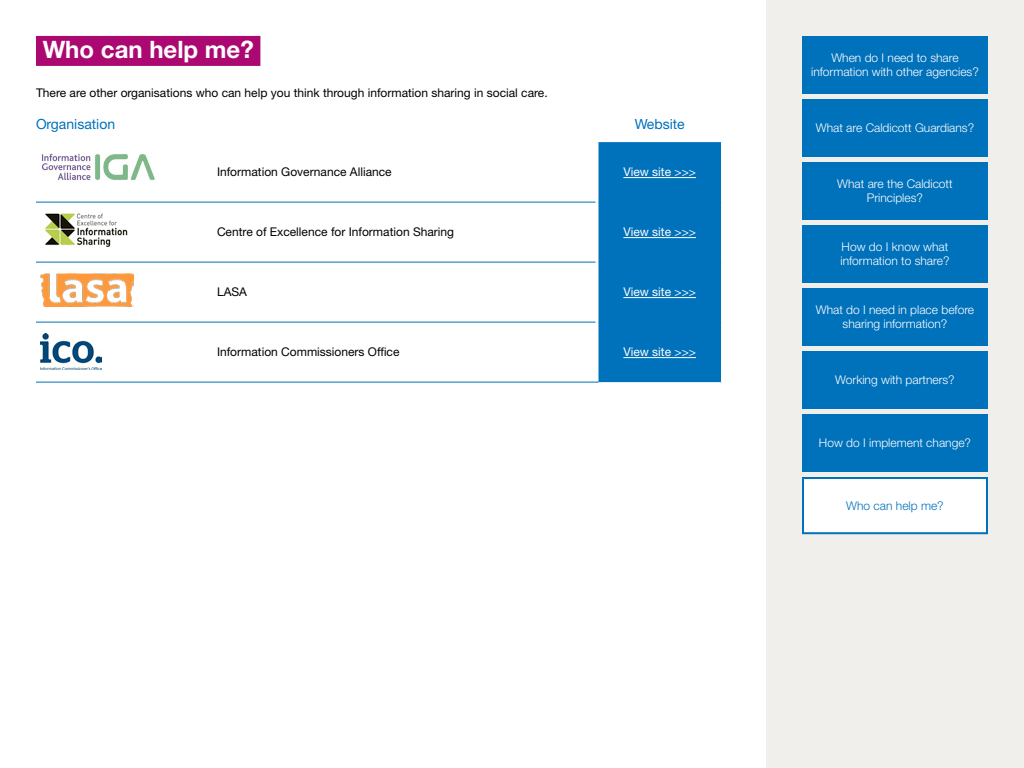
<style>
.page{position:relative;width:1024px;height:768px;background:#fff}
.page>*{position:absolute;margin:0;border:0;box-sizing:border-box;transform-origin:0 0}
.t1{font:700 24px "Helvetica Neue LT Std";color:#fff}
.t2{font:14px "Helvetica Neue LT Std";color:#0071bb}
.t3{font:300 12px/14.4px "Helvetica Neue LT Std";color:#fff;text-align:center}
.t4{font:12px "Helvetica Neue LT Std";color:#000}
.t5{font:12px "Helvetica Neue LT Std";color:#fff}
.t6{font:300 12px "Helvetica Neue LT Std";color:#0071bb}
</style>
<div class="page">
<div style="left:766px;top:0;width:258px;height:768px;background:#f1efeb"></div>
<div style="left:802px;top:36px;width:186px;height:57px;background:#0071bb"></div>
<div style="left:802px;top:99px;width:186px;height:57px;background:#0071bb"></div>
<div style="left:802px;top:162px;width:186px;height:57px;background:#0071bb"></div>
<div style="left:802px;top:225px;width:186px;height:57px;background:#0071bb"></div>
<div style="left:802px;top:288px;width:186px;height:57px;background:#0071bb"></div>
<div style="left:802px;top:351px;width:186px;height:57px;background:#0071bb"></div>
<div style="left:802px;top:414px;width:186px;height:57px;background:#0071bb"></div>
<div style="left:803px;top:478px;width:184px;height:55px;background:#fff"></div>
<div style="left:802px;top:477px;width:186px;height:57px;border:2px solid #0071bb"></div>
<div style="left:36px;top:36px;width:224px;height:30px;background:#ac0871"></div>
<div style="left:598px;top:142px;width:123px;height:240px;background:#0071bb"></div>
<hr style="left:36px;top:202px;width:177px;height:1px;background:#0071bb">
<hr style="left:213px;top:202px;width:383px;height:1px;background:#0071bb">
<hr style="left:36px;top:262px;width:177px;height:1px;background:#0071bb">
<hr style="left:213px;top:262px;width:383px;height:1px;background:#0071bb">
<hr style="left:36px;top:322px;width:177px;height:1px;background:#0071bb">
<hr style="left:36px;top:382px;width:177px;height:1px;background:#0071bb">
<hr style="left:213px;top:322px;width:383px;height:1px;background:#0071bb">
<hr style="left:213px;top:382px;width:385px;height:1px;background:#0071bb">
<img style="left:40px;top:153px;width:115px;height:27px">
<hr style="left:623px;top:177px;width:73px;height:1px;background:#fff">
<img style="left:40px;top:213px;width:88px;height:34px">
<hr style="left:623px;top:237px;width:73px;height:1px;background:#fff">
<img style="left:40px;top:273px;width:93px;height:33px">
<hr style="left:623px;top:297px;width:73px;height:1px;background:#fff">
<img style="left:40px;top:333px;width:62px;height:36px">
<hr style="left:623px;top:357px;width:73px;height:1px;background:#fff">
<h1 class="t1" style="left:43px;top:35px;width:213px">Who can help me?</h1>
<p class="t4" style="left:36px;top:85px;width:513px">There are other organisations who can help you think through information sharing in social care.</p>
<p class="t2" style="left:36px;top:116px;width:81px">Organisation</p>
<p class="t2" style="left:635px;top:116px;width:52px">Website</p>
<p class="t4" style="left:217px;top:165px;width:176px">Information Governance Alliance</p>
<p class="t5" style="left:623px;top:165px;width:74px">View site &gt;&gt;&gt;</p>
<p class="t4" style="left:217px;top:225px;width:239px">Centre of Excellence for Information Sharing</p>
<p class="t5" style="left:623px;top:225px;width:74px">View site &gt;&gt;&gt;</p>
<p class="t4" style="left:217px;top:285px;width:31px">LASA</p>
<p class="t5" style="left:623px;top:285px;width:74px">View site &gt;&gt;&gt;</p>
<p class="t4" style="left:217px;top:345px;width:184px">Information Commissioners Office</p>
<p class="t5" style="left:623px;top:345px;width:74px">View site &gt;&gt;&gt;</p>
<p class="t3" style="left:811px;top:50px;width:169px">When do I need to share information with other agencies?</p>
<p class="t3" style="left:816px;top:120px;width:160px">What are Caldicott Guardians?</p>
<p class="t3" style="left:837px;top:176px;width:117px">What are the Caldicott<br>Principles?</p>
<p class="t3" style="left:841px;top:239px;width:110px;text-align:left">How do I know what information to share?</p>
<p class="t3" style="left:816px;top:302px;width:160px">What do I need in place before sharing information?</p>
<p class="t3" style="left:835px;top:372px;width:121px">Working with partners?</p>
<p class="t3" style="left:819px;top:435px;width:154px">How do I implement change?</p>
<p class="t6" style="left:846px;top:498px;width:99px">Who can help me?</p>
</div>
